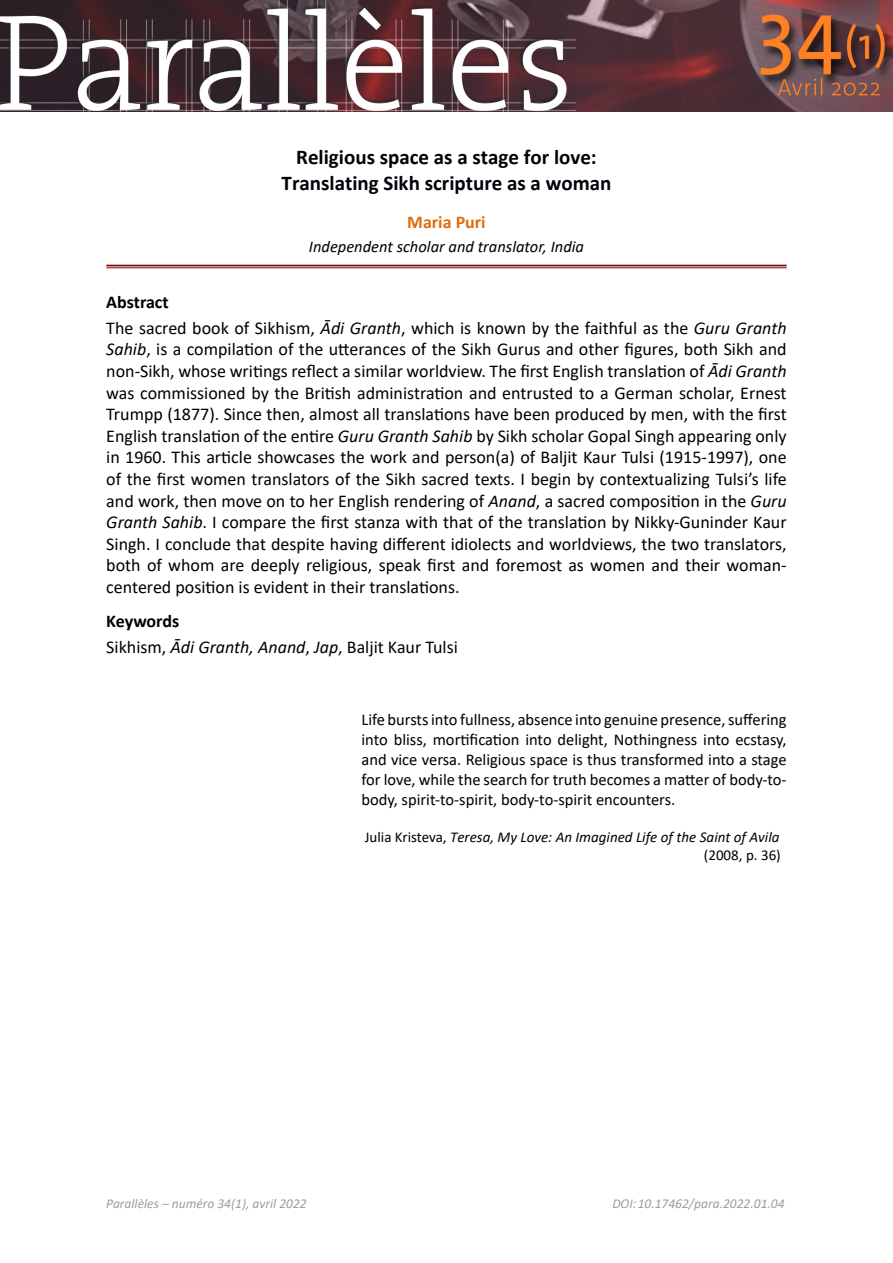
<style>
.page{position:relative;width:893px;height:1263px;background:#fff}
.page>*{position:absolute;margin:0;border:0;box-sizing:border-box;transform-origin:0 0}
.t1{font:700 21px/25.2px "Calibri";color:#00000a;text-align:center}
.t2{font:18px/21.6px "Calibri";color:#000}
.t3{font:700 18px "Calibri";color:#e36c0a}
.t4{font:16.5px/19.8px "Calibri";color:#000;text-align:justify}
.t5{font:italic 16.5px "Calibri";color:#000}
.t6{font:italic 15px/18px "Calibri";color:#000;text-align:right}
.t7{font:italic 13.5px "Calibri";color:#9d9d9c}
.s1{font-weight:700}
.s2{font-style:italic}
.s3{font-style:normal}
</style>
<div class="page">
<img style="left:0;top:0;width:893px;height:111px">
<hr style="left:106px;top:265px;width:681px;height:1px;background:#800000">
<hr style="left:106px;top:267px;width:681px;height:1px;background:#800000">
<p class="t1" style="left:282px;top:145px;width:331px">Religious space as a stage for love:<br>Translating Sikh scripture as a woman</p>
<p class="t3" style="left:407px;top:209px;width:80px">Maria Puri</p>
<p class="t5" style="left:309px;top:235px;width:277px">Independent scholar and translator, India</p>
<p class="t2" style="left:106px;top:289px;width:682px;line-height:25.8px"><span class="s1">Abstract<br></span>The sacred book of Sikhism, <span class="s2">Ādi Granth</span>, which is known by the faithful as the <span class="s2">Guru Granth</span></p>
<p class="t2" style="left:106px;top:338px;width:682px;text-align:justify"><span class="s2">Sahib</span>, is a compilation of the utterances of the Sikh Gurus and other figures, both Sikh and non-Sikh, whose writings reflect a similar worldview. The first English translation of <span class="s2">Ādi Granth </span>was commissioned by the British administration and entrusted to a German scholar, Ernest Trumpp (1877). Since then, almost all translations have been produced by men, with the first English translation of the entire <span class="s2">Guru Granth Sahib</span> by Sikh scholar Gopal Singh appearing only in 1960. This article showcases the work and person(a) of Baljit Kaur Tulsi (1915-1997), one of the first women translators of the Sikh sacred texts. I begin by contextualizing Tulsi’s life and work, then move on to her English rendering of <span class="s2">Anand</span>, a sacred composition in the <span class="s2">Guru Granth Sahib</span>. I compare the first stanza with that of the translation by Nikky-Guninder Kaur Singh. I conclude that despite having different idiolects and worldviews, the two translators, both of whom are deeply religious, speak first and foremost as women and their woman&shy;centered position is evident in their translations.</p>
<p class="t2" style="left:106px;top:608px;width:353px;line-height:25.8px"><span class="s1">Keywords<br></span>Sikhism, <span class="s2">Ādi Granth, Anand</span>, <span class="s2">Jap</span>, Baljit Kaur Tulsi</p>
<p class="t4" style="left:361px;top:709px;width:427px">Life bursts into fullness, absence into genuine presence, suffering into bliss, mortification into delight, Nothingness into ecstasy, and vice versa. Religious space is thus transformed into a stage for love, while the search for truth becomes a matter of body-to&shy;body, spirit-to-spirit, body-to-spirit encounters.</p>
<p class="t6" style="left:365px;top:828px;width:417px"><span class="s3">Julia Kristeva,</span> Teresa, My Love: An Imagined Life of the Saint of Avila <span class="s3">(2008, p. 36)</span></p>
<p class="t7" style="left:106px;top:1194px;width:202px">Parallèles – numéro 34(1), avril 2022</p>
<p class="t7" style="left:612px;top:1194px;width:174px">DOI:10.17462/para.2022.01.04</p>
</div>
